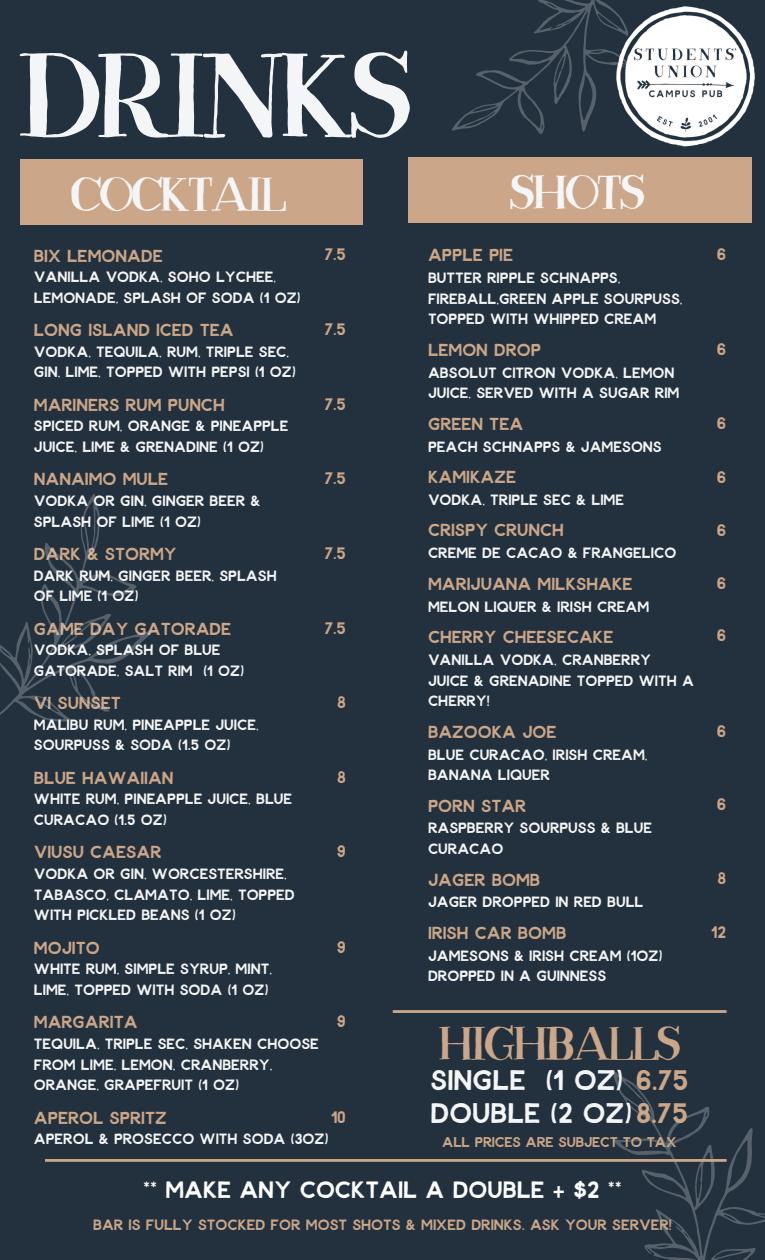
<style>
.page{position:relative;width:765px;height:1260px;background:#23313e}
.page>*{position:absolute;margin:0;border:0;box-sizing:border-box;transform-origin:0 0}
.t1{font:120.5px "Bloomsbury Serif";letter-spacing:-.085em;color:#f4f5f6}
.t2{font:48.12px "Bloomsbury Serif";letter-spacing:-.085em;color:#f4f5f6}
.t3{font:47.5px "Bloomsbury Serif";letter-spacing:-.085em;color:#cba688}
.t4{font:28.5px "Bloomsbury Sans";color:#f4f5f6}
.t5{font:28.5px "Bloomsbury Sans";color:#cba688}
.t6{font:23.75px "Bloomsbury Sans";color:#fff}
.t7{font:17.5px "Bloomsbury Sans";color:#cba688}
.t8{font:16.75px "Bloomsbury Sans";color:#cba688}
.t9{font:15px/20.6px "Bloomsbury Sans";color:#f4f5f6}
.t10{font:15px "Bloomsbury Sans";color:#cba688}
.t11{font:14.25px "Bloomsbury Sans";letter-spacing:-.01em;color:#cba688}
.s1{color:#cba688}
</style>
<div class="page">
<div style="left:408px;top:157px;width:344px;height:66px;background:#cba688"></div>
<img style="left:670px;top:6px;width:85px;height:141px">
<svg style="left:451px;top:0;width:219px;height:144px"></svg>
<svg style="left:617px;top:61px;width:8px;height:9px"></svg>
<div style="left:21px;top:159px;width:342px;height:65px;background:#cba688"></div>
<hr style="left:393px;top:1010px;width:334px;height:3px;background:#cba688">
<svg style="left:613px;top:1071px;width:152px;height:189px"></svg>
<svg style="left:756px;top:1209px;width:9px;height:10px"></svg>
<hr style="left:45px;top:1159px;width:682px;height:3px;background:#cba688">
<svg style="left:0;top:494px;width:152px;height:228px"></svg>
<svg style="left:94px;top:695px;width:9px;height:9px"></svg>
<p class="t1" style="left:15px;top:17px;width:401px">DRINKS</p>
<p class="t2" style="left:70px;top:162px;width:220px">COCKTAIL</p>
<p class="t7" style="left:34px;top:244px;width:130px">BIX LEMONADE</p>
<p class="t8" style="left:325px;top:244px;width:23px">7.5</p>
<p class="t9" style="left:34px;top:266px;width:268px">VANILLA VODKA, SOHO LYCHEE,<br>LEMONADE, SPLASH OF SODA (1 OZ)</p>
<p class="t7" style="left:34px;top:319px;width:201px">LONG ISLAND ICED TEA</p>
<p class="t8" style="left:325px;top:318px;width:23px">7.5</p>
<p class="t9" style="left:34px;top:341px;width:263px">VODKA, TEQUILA, RUM, TRIPLE SEC,<br>GIN, LIME, TOPPED WITH PEPSI (1 OZ)</p>
<p class="t7" style="left:34px;top:393px;width:192px">MARINERS RUM PUNCH</p>
<p class="t8" style="left:325px;top:393px;width:23px">7.5</p>
<p class="t9" style="left:34px;top:415px;width:256px">SPICED RUM, ORANGE &amp; PINEAPPLE<br>JUICE, LIME &amp; GRENADINE (1 OZ)</p>
<p class="t7" style="left:34px;top:468px;width:136px">NANAIMO MULE</p>
<p class="t8" style="left:325px;top:468px;width:23px">7.5</p>
<p class="t9" style="left:34px;top:490px;width:228px">VODKA OR GIN, GINGER BEER &amp;<br>SPLASH OF LIME (1 OZ)</p>
<p class="t7" style="left:34px;top:542px;width:144px">DARK &amp; STORMY</p>
<p class="t8" style="left:325px;top:542px;width:23px">7.5</p>
<p class="t9" style="left:34px;top:564px;width:244px">DARK RUM, GINGER BEER, SPLASH<br>OF LIME (1 OZ)</p>
<p class="t7" style="left:34px;top:617px;width:199px">GAME DAY GATORADE</p>
<p class="t8" style="left:325px;top:617px;width:23px">7.5</p>
<p class="t9" style="left:34px;top:639px;width:212px">VODKA, SPLASH OF BLUE<br>GATORADE, SALT RIM (1 OZ)</p>
<p class="t7" style="left:34px;top:692px;width:89px">VI SUNSET</p>
<p class="t9" style="left:34px;top:714px;width:226px">MALIBU RUM, PINEAPPLE JUICE,<br>SOURPUSS &amp; SODA (1.5 OZ)</p>
<p class="t8" style="left:337px;top:692px;width:10px">8</p>
<p class="t7" style="left:34px;top:766px;width:141px">BLUE HAWAIIAN</p>
<p class="t8" style="left:337px;top:766px;width:10px">8</p>
<p class="t9" style="left:34px;top:788px;width:260px">WHITE RUM, PINEAPPLE JUICE, BLUE<br>CURACAO (1.5 OZ)</p>
<p class="t7" style="left:34px;top:841px;width:129px">VIUSU CAESAR</p>
<p class="t8" style="left:337px;top:841px;width:10px">9</p>
<p class="t9" style="left:34px;top:863px;width:262px">VODKA OR GIN, WORCESTERSHIRE,<br>TABASCO, CLAMATO, LIME, TOPPED<br>WITH PICKLED BEANS (1 OZ)</p>
<p class="t7" style="left:34px;top:936px;width:67px">MOJITO</p>
<p class="t9" style="left:34px;top:958px;width:240px">WHITE RUM, SIMPLE SYRUP, MINT,<br>LIME, TOPPED WITH SODA (1 OZ)</p>
<p class="t8" style="left:337px;top:936px;width:10px">9</p>
<p class="t7" style="left:34px;top:1011px;width:105px">MARGARITA</p>
<p class="t8" style="left:337px;top:1011px;width:10px">9</p>
<p class="t9" style="left:34px;top:1033px;width:286px">TEQUILA, TRIPLE SEC, SHAKEN CHOOSE<br>FROM LIME, LEMON, CRANBERRY,<br>ORANGE, GRAPEFRUIT (1 OZ)</p>
<p class="t7" style="left:34px;top:1106px;width:134px">APEROL SPRITZ</p>
<p class="t8" style="left:331px;top:1106px;width:16px">10</p>
<p class="t9" style="left:34px;top:1128px;width:296px">APEROL &amp; PROSECCO WITH SODA (3OZ)</p>
<p class="t2" style="left:508px;top:161px;width:139px">SHOTS</p>
<p class="t7" style="left:428px;top:244px;width:87px">APPLE PIE</p>
<p class="t8" style="left:717px;top:244px;width:11px">6</p>
<p class="t9" style="left:428px;top:267px;width:256px">BUTTER RIPPLE SCHNAPPS,<br>FIREBALL,GREEN APPLE SOURPUSS,<br>TOPPED WITH WHIPPED CREAM</p>
<p class="t7" style="left:428px;top:338px;width:114px">LEMON DROP</p>
<p class="t8" style="left:717px;top:338px;width:11px">6</p>
<p class="t9" style="left:428px;top:361px;width:253px">ABSOLUT CITRON VODKA, LEMON<br>JUICE, SERVED WITH A SUGAR RIM</p>
<p class="t7" style="left:428px;top:412px;width:97px">GREEN TEA</p>
<p class="t8" style="left:717px;top:412px;width:11px">6</p>
<p class="t9" style="left:428px;top:435px;width:235px">PEACH SCHNAPPS &amp; JAMESONS</p>
<p class="t7" style="left:428px;top:466px;width:90px">KAMIKAZE</p>
<p class="t8" style="left:717px;top:466px;width:11px">6</p>
<p class="t9" style="left:428px;top:489px;width:198px">VODKA, TRIPLE SEC &amp; LIME</p>
<p class="t7" style="left:428px;top:519px;width:137px">CRISPY CRUNCH</p>
<p class="t8" style="left:717px;top:520px;width:11px">6</p>
<p class="t9" style="left:428px;top:542px;width:250px">CREME DE CACAO &amp; FRANGELICO</p>
<p class="t7" style="left:428px;top:572px;width:206px">MARIJUANA MILKSHAKE</p>
<p class="t8" style="left:717px;top:572px;width:11px">6</p>
<p class="t9" style="left:428px;top:595px;width:223px">MELON LIQUER &amp; IRISH CREAM</p>
<p class="t7" style="left:428px;top:626px;width:187px">CHERRY CHEESECAKE</p>
<p class="t8" style="left:717px;top:625px;width:11px">6</p>
<p class="t9" style="left:428px;top:649px;width:267px">VANILLA VODKA, CRANBERRY<br>JUICE &amp; GRENADINE TOPPED WITH A<br>CHERRY!</p>
<p class="t7" style="left:428px;top:720px;width:130px">BAZOOKA JOE</p>
<p class="t8" style="left:717px;top:720px;width:11px">6</p>
<p class="t9" style="left:428px;top:743px;width:221px">BLUE CURACAO, IRISH CREAM,</p>
<p class="t9" style="left:428px;top:764px;width:123px">BANANA LIQUER</p>
<p class="t7" style="left:428px;top:794px;width:100px">PORN STAR</p>
<p class="t8" style="left:717px;top:793px;width:11px">6</p>
<p class="t9" style="left:428px;top:817px;width:226px">RASPBERRY SOURPUSS &amp; BLUE<br>CURACAO</p>
<p class="t7" style="left:428px;top:868px;width:114px">JAGER BOMB</p>
<p class="t8" style="left:717px;top:867px;width:10px">8</p>
<p class="t9" style="left:428px;top:891px;width:217px">JAGER DROPPED IN RED BULL</p>
<p class="t7" style="left:428px;top:921px;width:140px">IRISH CAR BOMB</p>
<p class="t8" style="left:711px;top:921px;width:17px">12</p>
<p class="t9" style="left:428px;top:944px;width:236px">JAMESONS &amp; IRISH CREAM (1OZ)</p>
<p class="t9" style="left:428px;top:965px;width:180px">DROPPED IN A GUINNESS</p>
<p class="t3" style="left:437px;top:1012px;width:246px">HIGHBALLS</p>
<p class="t4" style="left:431px;top:1062px;width:194px">SINGLE (1 OZ)</p>
<p class="t4" style="left:431px;top:1095px;width:259px">DOUBLE (2 OZ) <span class="s1">8.75</span></p>
<p class="t5" style="left:636px;top:1062px;width:54px">6.75</p>
<p class="t11" style="left:442px;top:1132px;width:236px">ALL PRICES ARE SUBJECT TO TAX</p>
<p class="t6" style="left:143px;top:1174px;width:480px">** MAKE ANY COCKTAIL A DOUBLE + $2 **</p>
<p class="t10" style="left:93px;top:1215px;width:580px">BAR IS FULLY STOCKED FOR MOST SHOTS &amp; MIXED DRINKS. ASK YOUR SERVER!</p>
</div>
